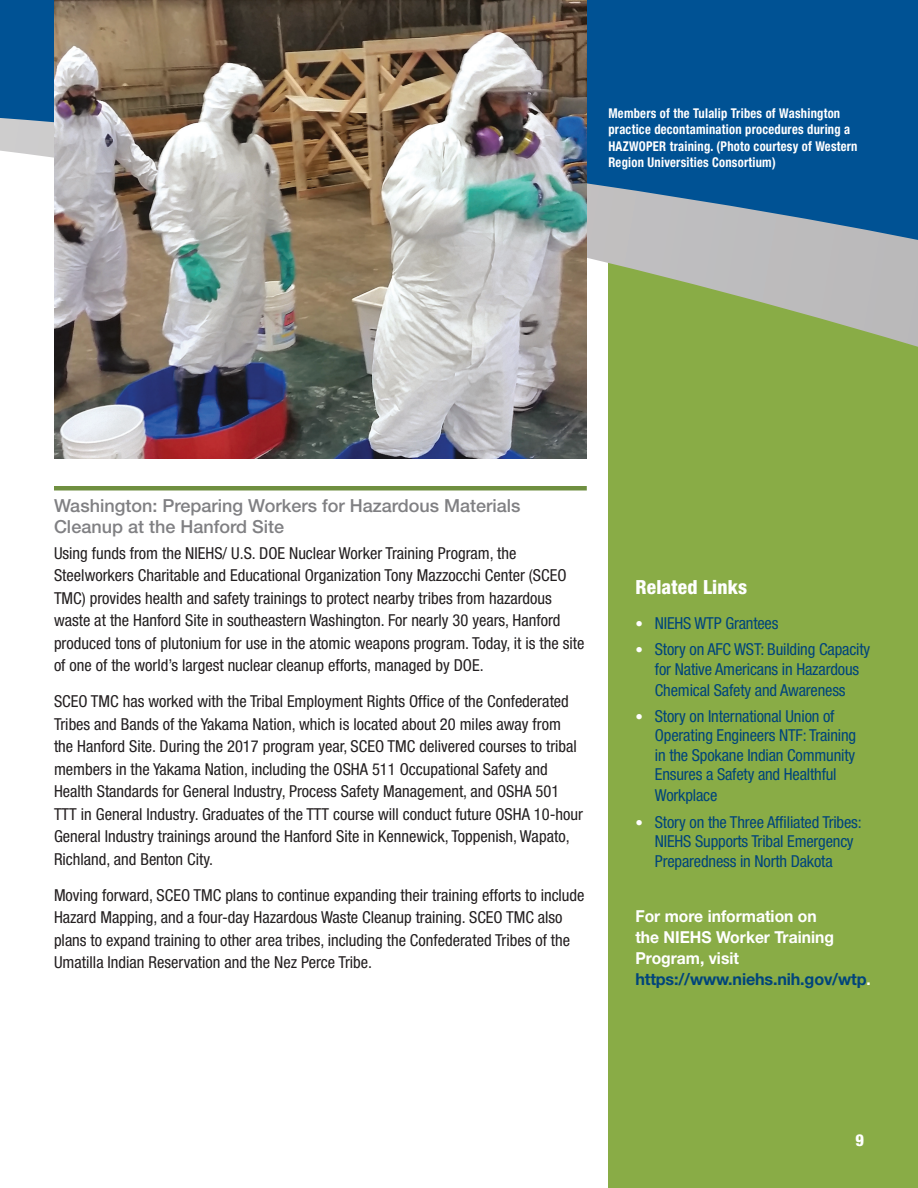
<style>
.page{position:relative;width:918px;height:1188px;background:#fff}
.page>*{position:absolute;margin:0;border:0;box-sizing:border-box;transform-origin:0 0}
.Box_Heading_1{font:800 condensed 19.5px "Helvetica Neue LT Std";letter-spacing:.01em;color:#fff}
.Heading_2{font:500 18px/21px "Helvetica Neue LT Std";color:#808083}
.Body{font:condensed 16.5px/22.5px "Helvetica Neue LT Std";color:#231f20}
.t1{font:condensed 16.5px/19.5px "Helvetica Neue LT Std";letter-spacing:-.01em;color:#00447b}
.Box_Body{font:700 16.5px/21px "Helvetica Neue LT Std";color:#fff;scale:.95 1}
.t2{font:800 condensed 16.5px "Helvetica Neue LT Std";color:#fff}
.t3{font:700 condensed 13.5px/16.5px "Helvetica Neue LT Std";letter-spacing:.02em;color:#fff;scale:.93 1}
.s1{font-weight:500;font-stretch:normal;font-size:15px;color:#fff}
.s2{color:#00447b}
</style>
<div class="page">
<div style="left:608px;top:0;width:310px;height:1188px;background:#89ac46"></div>
<svg style="left:587px;top:243px;width:331px;height:104px"></svg>
<svg style="left:0;top:0;width:918px;height:243px;background:#26699f"></svg>
<hr style="left:54px;top:486px;width:533px;height:4px;background:#6f8f40">
<img style="left:54px;top:0;width:533px;height:459px">
<p class="t3" style="left:608px;top:104px;width:269px">Members of the Tulalip Tribes of Washington practice decontamination procedures during a HAZWOPER training. (Photo courtesy of Western Region Universities Consortium)</p>
<p class="Heading_2" style="left:54px;top:495px;width:468px">Washington: Preparing Workers for Hazardous Materials<br>Cleanup at the Hanford Site</p>
<p class="Body" style="left:54px;top:542px;width:532px">Using funds from the NIEHS/ U.S. DOE Nuclear Worker Training Program, the Steelworkers Charitable and Educational Organization Tony Mazzocchi Center (SCEO TMC) provides health and safety trainings to protect nearby tribes from hazardous waste at the Hanford Site in southeastern Washington. For nearly 30 years, Hanford produced tons of plutonium for use in the atomic weapons program. Today, it is the site of one of the world’s largest nuclear cleanup efforts, managed by DOE.</p>
<p class="Body" style="left:54px;top:690px;width:531px">SCEO TMC has worked with the Tribal Employment Rights Office of the Confederated Tribes and Bands of the Yakama Nation, which is located about 20 miles away from the Hanford Site. During the 2017 program year, SCEO TMC delivered courses to tribal members in the Yakama Nation, including the OSHA 511 Occupational Safety and Health Standards for General Industry, Process Safety Management, and OSHA 501<br>TTT in General Industry. Graduates of the TTT course will conduct future OSHA 10-hour General Industry trainings around the Hanford Site in Kennewick, Toppenish, Wapato, Richland, and Benton City.</p>
<p class="Body" style="left:54px;top:884px;width:532px">Moving forward, SCEO TMC plans to continue expanding their training efforts to include Hazard Mapping, and a four-day Hazardous Waste Cleanup training. SCEO TMC also plans to expand training to other area tribes, including the Confederated Tribes of the Umatilla Indian Reservation and the Nez Perce Tribe.</p>
<p class="Box_Heading_1" style="left:635px;top:575px;width:113px">Related Links</p>
<p class="t1" style="left:635px;top:613px;width:145px"><span class="s1">•</span> NIEHS WTP Grantees</p>
<p class="t1" style="left:635px;top:639px;width:236px;text-align:center"><span class="s1">•</span> Story on AFC WST: Building Capacity for Native Americans in Hazardous</p>
<p class="t1" style="left:655px;top:680px;width:192px">Chemical Safety and Awareness</p>
<p class="t1" style="left:655px;top:706px;width:203px;text-indent:-20px"><span class="s1">•</span> Story on International Union of<br>Operating Engineers NTF: Training in the Spokane Indian Community<br>Ensures a Safety and Healthful</p>
<p class="t1" style="left:655px;top:786px;width:64px">Workplace</p>
<p class="t1" style="left:655px;top:812px;width:208px;text-indent:-20px"><span class="s1">•</span> Story on the Three Affiliated Tribes:<br>NIEHS Supports Tribal Emergency<br>Preparedness in North Dakota</p>
<p class="Box_Body" style="left:635px;top:905px;width:249px">For more information on<br>the NIEHS Worker Training<br>Program, visit <span class="s2">https://www.niehs.nih.gov/wtp</span>.</p>
<p class="t2" style="left:855px;top:1130px;width:10px">9</p>
</div>
